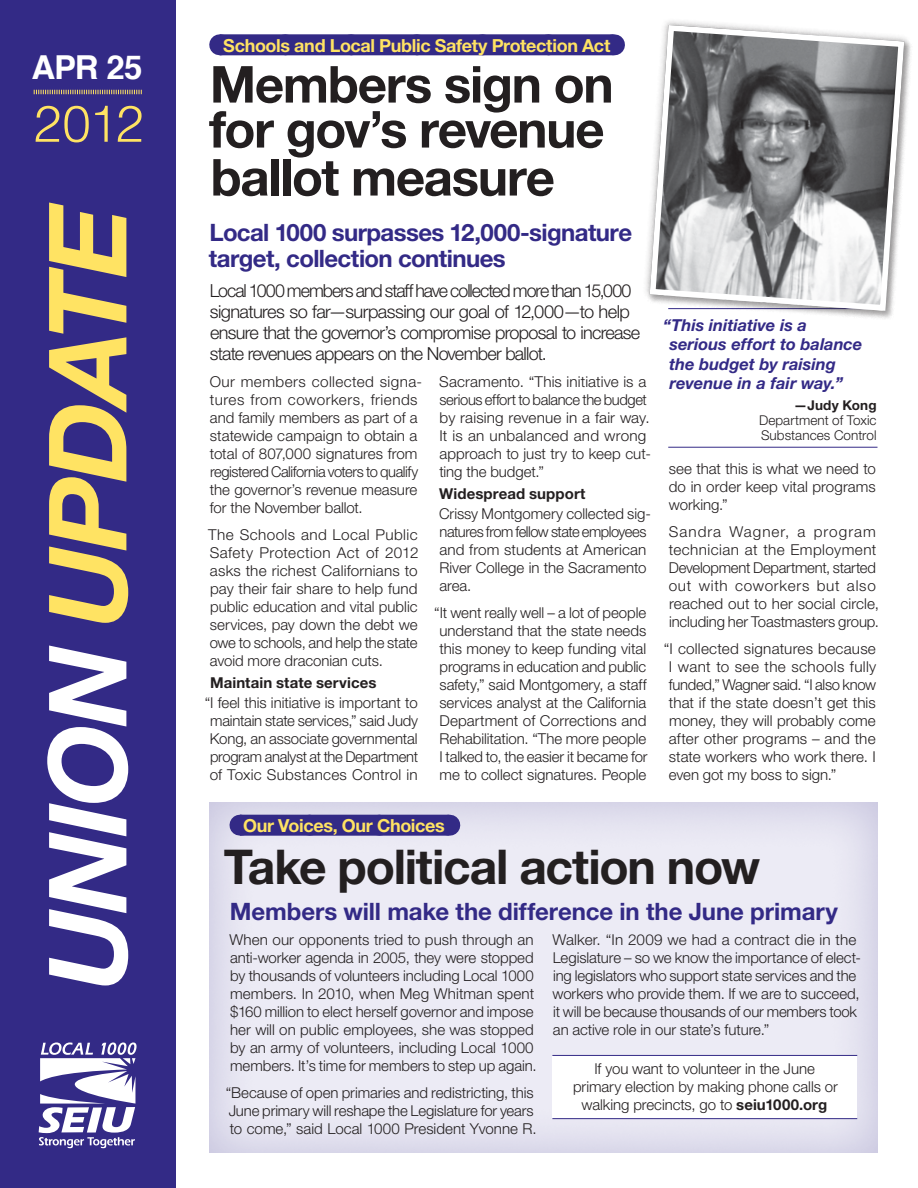
<style>
.page{position:relative;width:918px;height:1188px;background:#fff}
.page>*{position:absolute;margin:0;border:0;box-sizing:border-box;transform-origin:0 0}
.t1{font:700 51px/46.5px "Helvetica Neue";letter-spacing:-.025em;color:#231f20}
.t2{font:300 51px "Helvetica";color:#ffe363}
.t3{font:700 48px "Helvetica Neue";letter-spacing:-.025em;color:#231f20}
.t4{font:700 33px "Helvetica";color:#fff}
.t5{font:700 24px/25.5px "Helvetica Neue";letter-spacing:-.02em;color:#332a86}
.t6{font:300 18px/21px "Helvetica Neue";letter-spacing:-.04em;color:#231f20}
.t7{font:700 18px "Helvetica Neue";letter-spacing:-.02em;color:#ffe363}
.t8{font:italic 700 16.5px/19.5px "Helvetica Neue";color:#332a86}
.t9{font:300 15px/18px "Helvetica Neue";letter-spacing:-.005em;color:#231f20}
.t10{font:700 15px "Helvetica Neue";letter-spacing:.005em;color:#231f20}
.t11{font:300 13.5px/15px "Helvetica Neue";letter-spacing:.005em;color:#231f20}
.t12{font:700 13.5px "Helvetica Neue";letter-spacing:.01em;color:#231f20}
.s1{font-weight:700}
</style>
<div class="page">
<div style="left:0;top:0;width:176px;height:1188px;background:#332a86"></div>
<svg style="left:39px;top:1043px;width:98px;height:105px"></svg>
<svg style="left:49px;top:203px;width:79px;height:420px"></svg>
<svg style="left:47px;top:646px;width:81px;height:340px"></svg>
<svg style="left:34px;top:90px;width:108px;height:4px"></svg>
<div style="left:220px;top:34px;width:393px;height:21px;background:#332a86"></div>
<svg style="left:285px;top:34px;width:296px;height:1px"></svg>
<svg style="left:613px;top:34px;width:1px;height:21px"></svg>
<div style="left:197px;top:788px;width:693px;height:366px;background:#332a86;opacity:.2"></div>
<div style="left:240px;top:815px;width:209px;height:21px;background:#332a86"></div>
<svg style="left:310px;top:835px;width:104px;height:1px"></svg>
<svg style="left:449px;top:815px;width:1px;height:21px"></svg>
<div style="left:552px;top:1055px;width:305px;height:64px;background:#fff"></div>
<hr style="left:552px;top:1055px;width:305px;height:1px;background:#332a86">
<hr style="left:552px;top:1118px;width:305px;height:1px;background:#332a86">
<hr style="left:668px;top:447px;width:210px;height:1px;background:#332a86">
<svg style="left:646px;top:21px;width:265px;height:298px"></svg>
<svg style="left:647px;top:22px;width:260px;height:292px"></svg>
<h3 class="t4" style="left:31px;top:41px;width:113px">APR 25</h3>
<h1 class="t2" style="left:33px;top:92px;width:112px">2012</h1>
<p class="t7" style="left:223px;top:34px;width:389px">Schools and Local Public Safety Protection Act</p>
<h1 class="t1" style="left:209px;top:60px;width:406px">Members sign on for gov’s revenue ballot measure</h1>
<h3 class="t5" style="left:209px;top:219px;width:425px">Local 1000 surpasses 12,000-signature target, collection continues</h3>
<p class="t6" style="left:210px;top:280px;width:432px">Local 1000 members and staff have collected more than 15,000 signatures so far—surpassing our goal of 12,000—to help ensure that the governor’s compromise proposal to increase state revenues appears on the November ballot.</p>
<p class="t9" style="left:210px;top:372px;width:214px">Our members collected signa&shy;tures from coworkers, friends and family members as part of a statewide campaign to obtain a total of 807,000 signatures from registered California voters to qualify the governor’s revenue measure for the November ballot.</p>
<p class="t9" style="left:208px;top:525px;width:212px;text-align:justify">The Schools and Local Public Safety Protection Act of 2012 asks the richest Californians to pay their fair share to help fund public education and vital public services, pay down the debt we owe to schools, and help the state avoid more draconian cuts.</p>
<p class="t10" style="left:210px;top:673px;width:168px">Maintain state services</p>
<p class="t9" style="left:205px;top:693px;width:215px;text-align:center">“I feel this initiative is important to maintain state services,” said Judy Kong, an associate governmental program analyst at the Department of Toxic Substances Control in</p>
<p class="t9" style="left:439px;top:372px;width:213px">Sacramento. “This initiative is a serious effort to balance the budget by raising revenue in a fair way.<br>It is an unbalanced and wrong approach to just try to keep cut&shy;ting the budget.”</p>
<p class="t10" style="left:439px;top:484px;width:148px">Widespread support</p>
<p class="t9" style="left:439px;top:504px;width:213px">Crissy Montgomery collected sig&shy;natures from fellow state employees and from students at American<br>River College in the Sacramento area.</p>
<p class="t9" style="left:434px;top:603px;width:215px;text-align:center">“It went really well – a lot of people understand that the state needs this money to keep funding vital programs in education and public safety,” said Montgomery, a staff services analyst at the California Department of Corrections and Rehabilitation. “The more people I talked to, the easier it became for me to collect signatures. People</p>
<p class="t8" style="left:669px;top:315px;width:195px;text-indent:-6px">“This initiative is a serious effort to balance the budget by raising revenue in a fair way.”</p>
<p class="t12" style="left:794px;top:397px;width:84px">—Judy Kong</p>
<p class="t11" style="left:759px;top:413px;width:119px">Department of Toxic<br>Substances Control</p>
<p class="t9" style="left:669px;top:459px;width:209px;text-align:justify">see that this is what we need to do in order keep vital programs working.”</p>
<p class="t9" style="left:669px;top:522px;width:212px">Sandra Wagner, a program technician at the Employment<br>Development Department, started out with coworkers but also reached out to her social circle, including her Toastmasters group.</p>
<p class="t9" style="left:669px;top:639px;width:209px;text-align:justify;text-indent:-5px">“I collected signatures because I want to see the schools fully funded,” Wagner said. “I also know that if the state doesn’t get this money, they will probably come after other programs – and the state workers who work there. I even got my boss to sign.”</p>
<p class="t7" style="left:243px;top:814px;width:203px">Our Voices, Our Choices</p>
<h2 class="t3" style="left:224px;top:837px;width:538px">Take political action now</h2>
<h3 class="t5" style="left:230px;top:898px;width:610px">Members will make the difference in the June primary</h3>
<p class="t9" style="left:230px;top:930px;width:309px">When our opponents tried to push through an anti-worker agenda in 2005, they were stopped by thousands of volunteers including Local 1000 members. In 2010, when Meg Whitman spent $160 million to elect herself governor and impose her will on public employees, she was stopped by an army of volunteers, including Local 1000 members. It’s time for members to step up again.</p>
<p class="t9" style="left:226px;top:1083px;width:312px">“Because of open primaries and redistricting, this<br>June primary will reshape the Legislature for years to come,” said Local 1000 President Yvonne R.</p>
<p class="t9" style="left:552px;top:930px;width:310px">Walker. “In 2009 we had a contract die in the Legislature – so we know the importance of elect&shy;ing legislators who support state services and the workers who provide them. If we are to succeed, it will be because thousands of our members took an active role in our state’s future.”</p>
<p class="t9" style="left:573px;top:1059px;width:266px;text-align:center">If you want to volunteer in the June primary election by making phone calls or walking precincts, go to <span class="s1">seiu1000.org</span></p>
</div>
